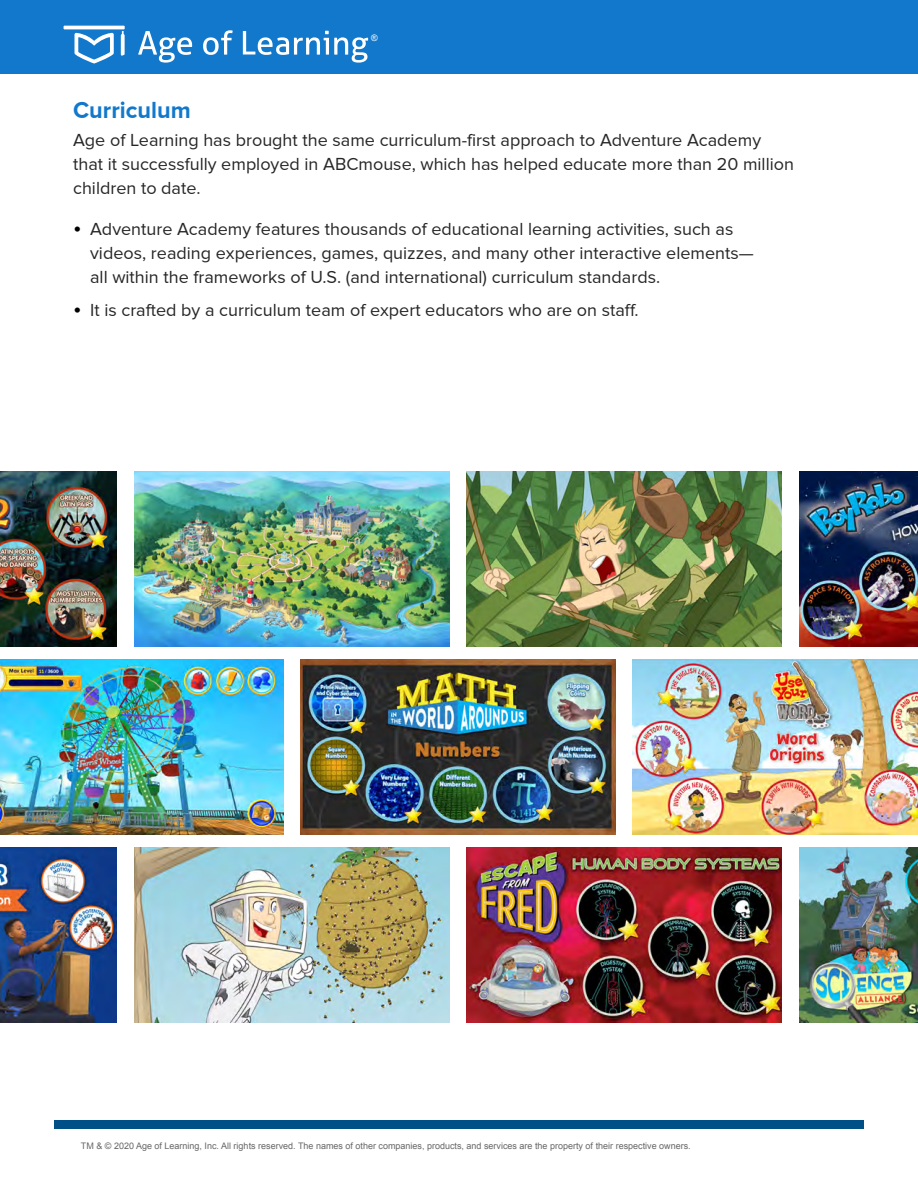
<style>
.page{position:relative;width:918px;height:1188px;background:#fff}
.page>*{position:absolute;margin:0;border:0;box-sizing:border-box;transform-origin:0 0}
.t1{font:700 24px "Proxima Nova";color:#1178cc}
.t2{font:18px/24px "Proxima Nova";color:#262626}
.t3{font:9px "Arial";color:#666}
.t4{font:8.85px "Arial";color:#fff}
.s1{font-size:24px;color:#000}
</style>
<div class="page">
<div style="left:0;top:0;width:918px;height:73px;background:#1178cc"></div>
<hr style="left:64px;top:26px;width:61px;height:3px;background:#fff">
<svg style="left:75px;top:33px;width:39px;height:30px"></svg>
<svg style="left:121px;top:31px;width:4px;height:25px"></svg>
<svg style="left:138px;top:31px;width:54px;height:32px"></svg>
<svg style="left:203px;top:30px;width:30px;height:25px"></svg>
<svg style="left:243px;top:31px;width:125px;height:32px"></svg>
<div style="left:54px;top:1120px;width:810px;height:9px;background:#005087"></div>
<img style="left:467px;top:472px;width:315px;height:175px">
<img style="left:134px;top:848px;width:315px;height:175px">
<img style="left:467px;top:848px;width:315px;height:175px">
<img style="left:799px;top:472px;width:119px;height:175px">
<img style="left:633px;top:660px;width:285px;height:175px">
<img style="left:0;top:472px;width:117px;height:175px">
<img style="left:134px;top:472px;width:315px;height:175px">
<img style="left:300px;top:660px;width:315px;height:175px">
<img style="left:0;top:848px;width:117px;height:175px">
<img style="left:799px;top:848px;width:119px;height:175px">
<img style="left:0;top:660px;width:283px;height:175px">
<p class="t4" style="left:371px;top:32px;width:8px">®</p>
<h1 class="t1" style="left:73px;top:96px;width:119px">Curriculum</h1>
<p class="t2" style="left:73px;top:128px;width:722px">Age of Learning has brought the same curriculum-first approach to Adventure Academy that it successfully employed in ABCmouse, which has helped educate more than 20 million children to date.</p>
<p class="t2" style="left:90px;top:217px;width:665px;text-indent:-17px"><span class="s1">•</span> Adventure Academy features thousands of educational learning activities, such as videos, reading experiences, games, quizzes, and many other interactive elements— all within the frameworks of U.S. (and international) curriculum standards.</p>
<p class="t2" style="left:73px;top:298px;width:567px"><span class="s1">•</span> It is crafted by a curriculum team of expert educators who are on staff.</p>
<p class="t3" style="left:81px;top:1140px;width:611px">TM &amp; © 2020 Age of Learning, Inc. All rights reserved. The names of other companies, products, and services are the property of their respective owners.</p>
</div>
